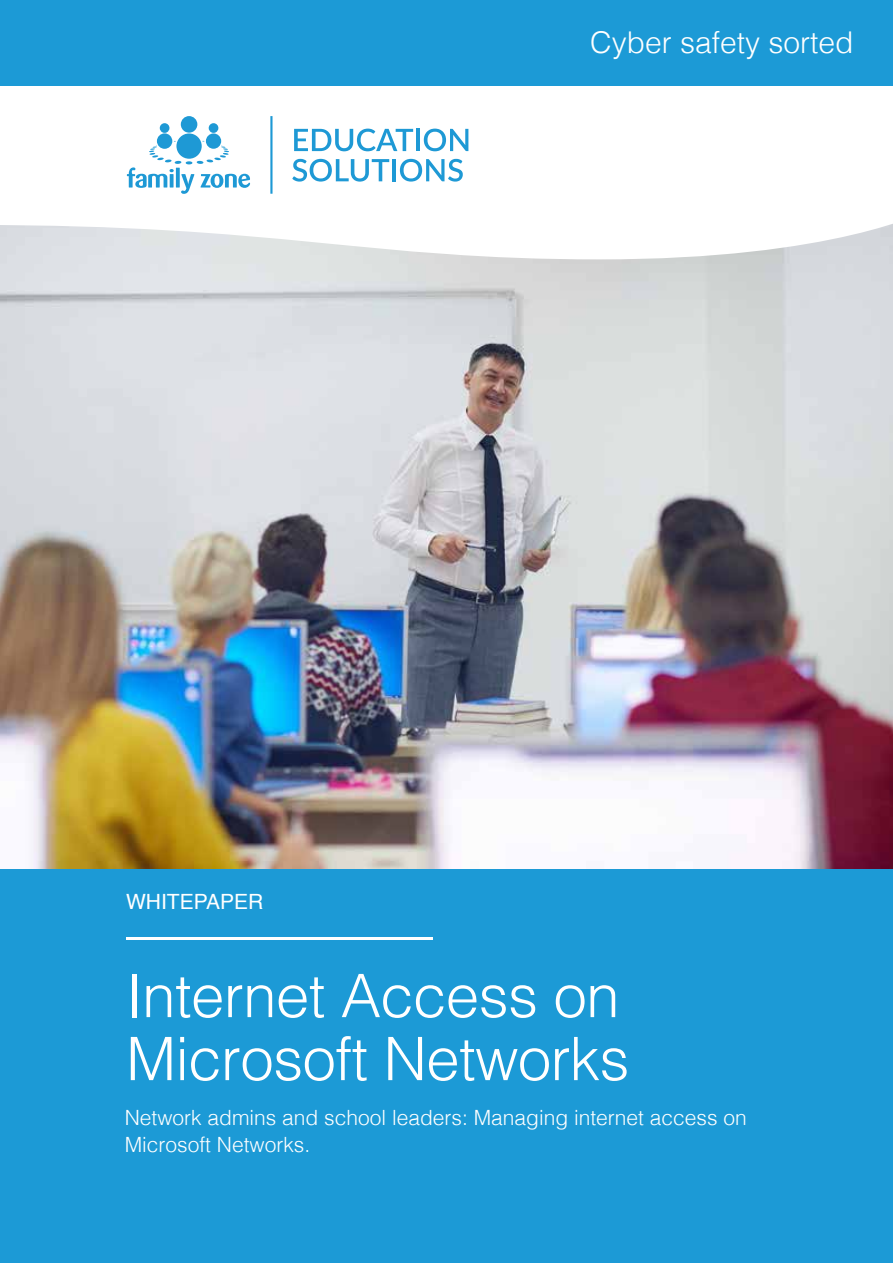
<style>
.page{position:relative;width:893px;height:1263px;background:#fff}
.page>*{position:absolute;margin:0;border:0;box-sizing:border-box;transform-origin:0 0}
.t1{font:300 60px/63px "Helvetica";letter-spacing:-.01em;color:#fff}
.t2{font:300 30px "Helvetica";color:#fff}
.t3{font:300 21px/27px "Helvetica";color:#fff}
.t4{font:21px "Helvetica";color:#fff}
</style>
<div class="page">
<div style="left:0;top:225px;width:893px;height:1038px;background:#1c9ad6"></div>
<img style="left:0;top:259px;width:893px;height:609px">
<div style="left:0;top:0;width:893px;height:85px;background:#1c9ad6"></div>
<svg style="left:0;top:138px;width:893px;height:121px"></svg>
<div style="left:206px;top:133px;width:15px;height:16px;background:#1e99d5;border-radius:50%"></div>
<div style="left:157px;top:133px;width:15px;height:16px;background:#1e99d5;border-radius:50%"></div>
<svg style="left:176px;top:133px;width:26px;height:26px"></svg>
<svg style="left:209px;top:123px;width:9px;height:10px"></svg>
<svg style="left:160px;top:123px;width:9px;height:10px"></svg>
<svg style="left:181px;top:116px;width:16px;height:17px"></svg>
<svg style="left:127px;top:141px;width:123px;height:53px"></svg>
<svg style="left:294px;top:129px;width:119px;height:22px"></svg>
<hr style="left:416px;top:129px;width:4px;height:22px;background:#1e99d5">
<svg style="left:424px;top:129px;width:44px;height:22px"></svg>
<svg style="left:292px;top:159px;width:97px;height:23px"></svg>
<hr style="left:392px;top:159px;width:4px;height:22px;background:#1e99d5">
<svg style="left:400px;top:159px;width:63px;height:23px"></svg>
<hr style="left:270px;top:116px;width:2px;height:78px;background:#1e99d5">
<hr style="left:126px;top:937px;width:306px;height:2px;background:#fff">
<h2 class="t2" style="left:590px;top:17px;width:265px">Cyber safety sorted</h2>
<p class="t4" style="left:126px;top:885px;width:139px">WHITEPAPER</p>
<h1 class="t1" style="left:126px;top:960px;width:505px">Internet Access on<br>Microsoft Networks</h1>
<p class="t3" style="left:125px;top:1103px;width:624px">Network admins and school leaders: Managing internet access on<br>Microsoft Networks.</p>
</div>
